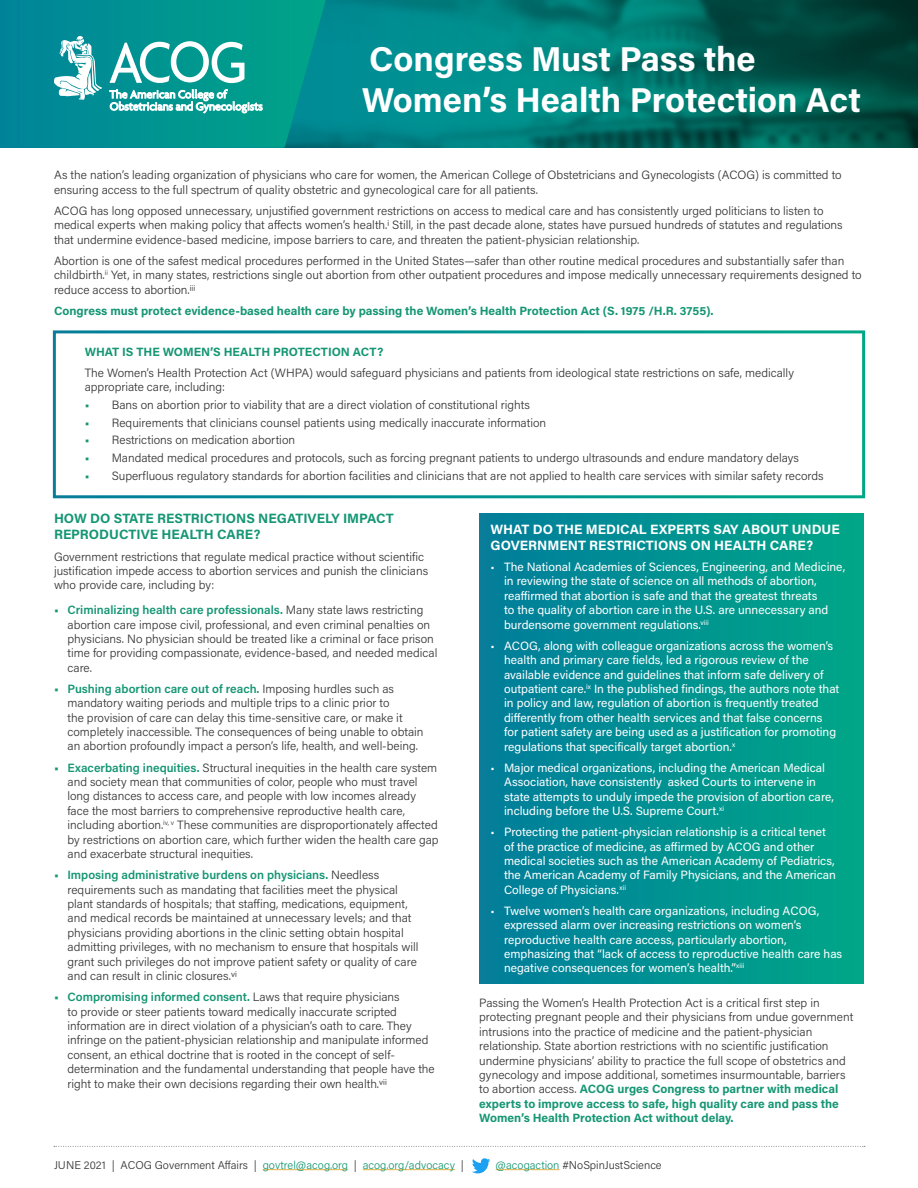
<style>
.page{position:relative;width:918px;height:1188px;background:#fff}
.page>*{position:absolute;margin:0;border:0;box-sizing:border-box;transform-origin:0 0}
.t1{font:700 34.5px/41.4px "Acumin Pro";color:#fff}
.t2{font:700 13.5px/16.2px "Acumin Pro";color:#fff}
.t3{font:700 13.5px/16.2px "Acumin Pro";color:#159674}
.t4{font:300 12px/14.4px "Acumin Pro";color:#323332}
.t5{font:12px/14.4px "Acumin Pro";color:#fff}
.t6{font:700 12px "Acumin Pro";color:#159674}
.t7{font:300 11.25px "Acumin Pro";color:#323332}
.s1{font-weight:600;color:#159674}
.s2{font-weight:300}
.s3{font-weight:700;color:#159674}
.s4{color:#159674}
</style>
<div class="page">
<div style="left:479px;top:513px;width:385px;height:470px;background:linear-gradient(to right,#017d9c,#00a787)"></div>
<svg style="left:326px;top:0;width:592px;height:148px;background:#00706b"></svg>
<svg style="left:0;top:0;width:326px;height:148px;background:#009191"></svg>
<svg style="left:110px;top:41px;width:134px;height:42px"></svg>
<svg style="left:54px;top:36px;width:48px;height:64px"></svg>
<svg style="left:110px;top:89px;width:152px;height:24px"></svg>
<svg style="left:54px;top:1146px;width:811px;height:1px"></svg>
<hr style="left:263px;top:1169px;width:85px;height:1px;background:#e3b245">
<hr style="left:363px;top:1169px;width:92px;height:1px;background:#e3b245">
<hr style="left:496px;top:1169px;width:64px;height:1px;background:#e3b245">
<svg style="left:472px;top:1158px;width:18px;height:15px"></svg>
<p class="t1" style="left:362px;top:36px;width:501px">Congress Must Pass the<br>Women’s Health Protection Act</p>
<p class="t4" style="left:54px;top:167px;width:789px">As the nation’s leading organization of physicians who care for women, the American College of Obstetricians and Gynecologists (ACOG) is committed to ensuring access to the full spectrum of quality obstetric and gynecological care for all patients.</p>
<p class="t4" style="left:54px;top:203px;width:790px">ACOG has long opposed unnecessary, unjustified government restrictions on access to medical care and has consistently urged politicians to listen to medical experts when making policy that affects women’s health.i Still, in the past decade alone, states have pursued hundreds of statutes and regulations that undermine evidence-based medicine, impose barriers to care, and threaten the patient-physician relationship.</p>
<p class="t4" style="left:54px;top:253px;width:809px">Abortion is one of the safest medical procedures performed in the United States—safer than other routine medical procedures and substantially safer than childbirth.<sup>ii</sup> Yet, in many states, restrictions single out abortion from other outpatient procedures and impose medically unnecessary requirements designed to reduce access to abortion.iii</p>
<p class="t6" style="left:54px;top:302px;width:661px">Congress must protect evidence-based health care by passing the Women’s Health Protection Act (S. 1975 /H.R. 3755).</p>
<p class="t6" style="left:85px;top:343px;width:300px">WHAT IS THE WOMEN’S HEALTH PROTECTION ACT?</p>
<p class="t4" style="left:85px;top:365px;width:711px">The Women’s Health Protection Act (WHPA) would safeguard physicians and patients from ideological state restrictions on safe, medically appropriate care, including:</p>
<p class="t4" style="left:85px;top:397px;width:447px"><span class="s1">•</span> Bans on abortion prior to viability that are a direct violation of constitutional rights</p>
<p class="t4" style="left:85px;top:415px;width:463px"><span class="s1">•</span> Requirements that clinicians counsel patients using medically inaccurate information</p>
<p class="t4" style="left:85px;top:433px;width:212px"><span class="s1">•</span> Restrictions on medication abortion</p>
<p class="t4" style="left:85px;top:450px;width:716px"><span class="s1">•</span> Mandated medical procedures and protocols, such as forcing pregnant patients to undergo ultrasounds and endure mandatory delays</p>
<p class="t4" style="left:85px;top:468px;width:740px"><span class="s1">•</span> Superfluous regulatory standards for abortion facilities and clinicians that are not applied to health care services with similar safety records</p>
<p class="t3" style="left:54px;top:510px;width:341px">HOW DO STATE RESTRICTIONS NEGATIVELY IMPACT<br>REPRODUCTIVE HEALTH CARE?</p>
<p class="t4" style="left:54px;top:549px;width:376px">Government restrictions that regulate medical practice without scientific justification impede access to abortion services and punish the clinicians who provide care, including by:</p>
<p class="t4" style="left:68px;top:602px;width:371px;text-indent:-14px"><span class="s1">• Criminalizing health care professionals.</span> Many state laws restricting abortion care impose civil, professional, and even criminal penalties on physicians. No physician should be treated like a criminal or face prison time for providing compassionate, evidence-based, and needed medical care.</p>
<p class="t4" style="left:68px;top:681px;width:358px;text-indent:-14px"><span class="s1">• Pushing abortion care out of reach.</span> Imposing hurdles such as mandatory waiting periods and multiple trips to a clinic prior to<br>the provision of care can delay this time-sensitive care, or make it completely inaccessible. The consequences of being unable to obtain an abortion profoundly impact a person’s life, health, and well-being.</p>
<p class="t4" style="left:68px;top:760px;width:373px;text-indent:-14px"><span class="s1">• Exacerbating inequities.</span> Structural inequities in the health care system and society mean that communities of color, people who must travel long distances to access care, and people with low incomes already face the most barriers to comprehensive reproductive health care, including abortion.<sup>iv,</sup> <sup>v</sup> These communities are disproportionately affected by restrictions on abortion care, which further widen the health care gap and exacerbate structural inequities.</p>
<p class="t4" style="left:68px;top:867px;width:353px;text-indent:-14px"><span class="s1">• Imposing administrative burdens on physicians.</span> Needless requirements such as mandating that facilities meet the physical plant standards of hospitals; that staffing, medications, equipment, and medical records be maintained at unnecessary levels; and that physicians providing abortions in the clinic setting obtain hospital admitting privileges, with no mechanism to ensure that hospitals will grant such privileges do not improve patient safety or quality of care and can result in clinic closures.vi</p>
<p class="t4" style="left:68px;top:989px;width:369px;text-indent:-14px"><span class="s1">• Compromising informed consent.</span> Laws that require physicians<br>to provide or steer patients toward medically inaccurate scripted information are in direct violation of a physician’s oath to care. They infringe on the patient-physician relationship and manipulate informed consent, an ethical doctrine that is rooted in the concept of self&shy;determination and the fundamental understanding that people have the right to make their own decisions regarding their own health.vii</p>
<p class="t2" style="left:491px;top:520px;width:351px">WHAT DO THE MEDICAL EXPERTS SAY ABOUT UNDUE<br>GOVERNMENT RESTRICTIONS ON HEALTH CARE?</p>
<p class="t5" style="left:504px;top:559px;width:343px;text-indent:-14px"><span class="s2">•</span> The National Academies of Sciences, Engineering, and Medicine, in reviewing the state of science on all methods of abortion, reaffirmed that abortion is safe and that the greatest threats<br>to the quality of abortion care in the U.S. are unnecessary and burdensome government regulations.<sup>viii</sup></p>
<p class="t5" style="left:504px;top:638px;width:337px;text-indent:-14px"><span class="s2">•</span> ACOG, along with colleague organizations across the women’s health and primary care fields, led a rigorous review of the available evidence and guidelines that inform safe delivery of outpatient care.<sup>ix</sup> In the published findings, the authors note that in policy and law, regulation of abortion is frequently treated differently from other health services and that false concerns for patient safety are being used as a justification for promoting regulations that specifically target abortion.<sup>x</sup></p>
<p class="t5" style="left:504px;top:760px;width:332px;text-indent:-14px"><span class="s2">•</span> Major medical organizations, including the American Medical Association, have consistently asked Courts to intervene in state attempts to unduly impede the provision of abortion care, including before the U.S. Supreme Court.<sup>xi</sup></p>
<p class="t5" style="left:504px;top:824px;width:333px;text-indent:-14px"><span class="s2">•</span> Protecting the patient-physician relationship is a critical tenet of the practice of medicine, as affirmed by ACOG and other medical societies such as the American Academy of Pediatrics, the American Academy of Family Physicians, and the American College of Physicians.<sup>xii</sup></p>
<p class="t5" style="left:504px;top:903px;width:340px;text-indent:-14px"><span class="s2">•</span> Twelve women’s health care organizations, including ACOG, expressed alarm over increasing restrictions on women’s reproductive health care access, particularly abortion, emphasizing that “lack of access to reproductive health care has negative consequences for women’s health.”<sup>xiii</sup></p>
<p class="t4" style="left:479px;top:995px;width:376px">Passing the Women’s Health Protection Act is a critical first step in protecting pregnant people and their physicians from undue government intrusions into the practice of medicine and the patient-physician relationship. State abortion restrictions with no scientific justification undermine physicians’ ability to practice the full scope of obstetrics and gynecology and impose additional, sometimes insurmountable, barriers to abortion access. <span class="s3">ACOG urges Congress to partner with medical experts to improve access to safe, high quality care and pass the Women’s Health Protection Act without delay.</span></p>
<p class="t7" style="left:54px;top:1157px;width:411px">JUNE 2021 | ACOG Government Affairs | <span class="s4">govtrel@acog.org</span> | <span class="s4">acog.org/advocacy</span> |</p>
<p class="t7" style="left:496px;top:1157px;width:168px"><span class="s4">@acogaction</span> #NoSpinJustScience</p>
</div>
